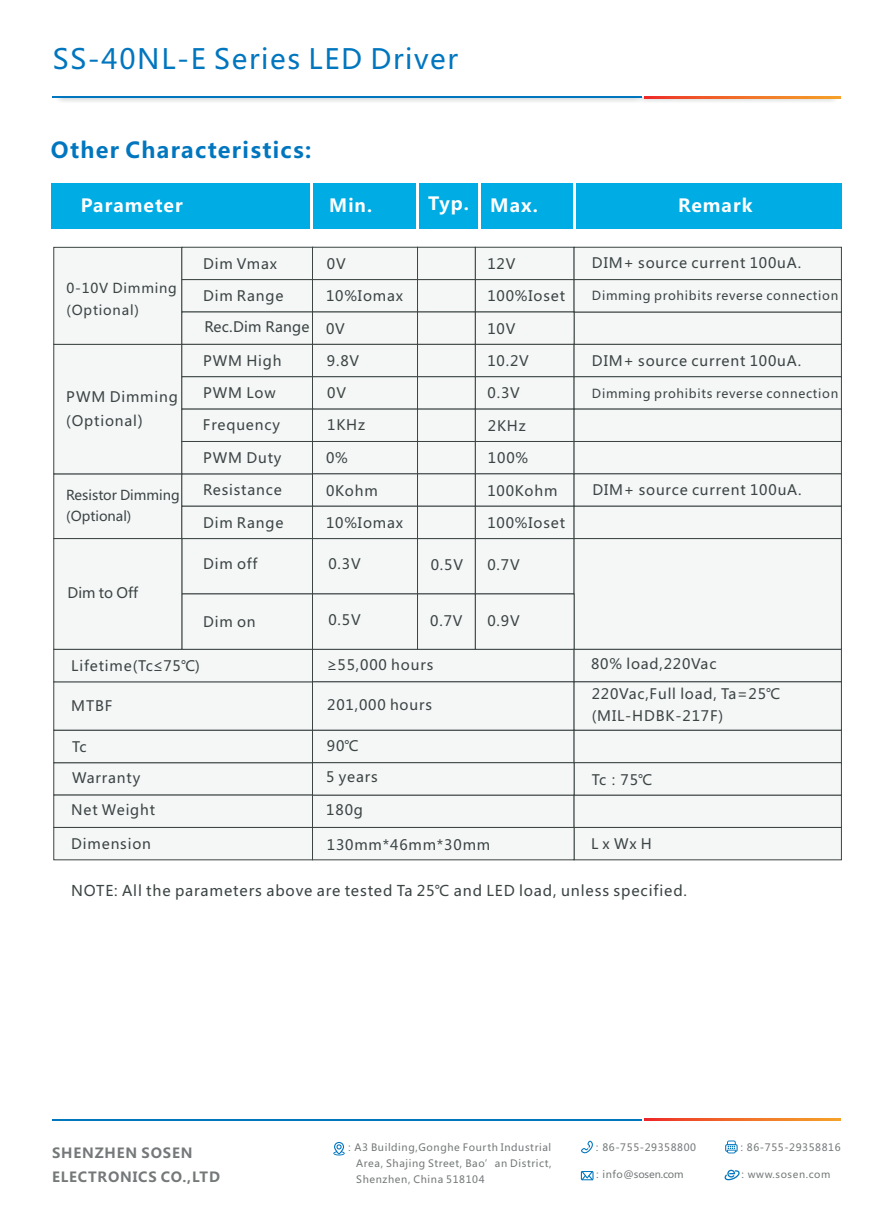
<style>
.page{position:relative;width:893px;height:1212px;background:#fff}
.page>*{position:absolute;margin:0;border:0;box-sizing:border-box;transform-origin:0 0}
.t1{font:27.6px "Microsoft Ya Hei";letter-spacing:.06em;color:#0076bf}
.t2{font:700 21.75px "Microsoft Ya Hei";letter-spacing:.06em;color:#0076bf}
.t3{font:700 18px "Microsoft Ya Hei";letter-spacing:.06em;color:#fff}
.t4{font:14.7px "Microsoft Ya Hei";letter-spacing:.06em;color:#3c4444}
.t5{font:14.25px/23.5px "Microsoft Ya Hei";letter-spacing:.06em;color:#3c4444}
.t6{font:14.25px/31px "Microsoft Ya Hei";letter-spacing:.02em;color:#3c4444}
.t7{font:700 13.8px/24px "Microsoft Ya Hei";letter-spacing:.06em;color:#747879}
.t8{font:13.5px/21.5px "Microsoft Ya Hei";color:#3c4444}
.t9{font:13.5px/21.5px "Microsoft Ya Hei";letter-spacing:.06em;color:#3c4444}
.t10{font:12.3px "Microsoft Ya Hei";letter-spacing:.06em;color:#3c4444}
.t11{font:10.05px/15.9px "Microsoft Ya Hei";letter-spacing:.06em;color:#747879;text-align:justify}
.t12{font:10.05px "Microsoft Ya Hei";letter-spacing:-.015em;color:#747879}
.t13{font:9.9px "Microsoft Ya Hei";letter-spacing:.06em;color:#747879}
.s1{font-size:15px}
</style>
<div class="page">
<img style="left:58px;top:98px;width:782px;height:4px">
<hr style="left:53px;top:97px;width:589px;height:1px;background:#0076bf">
<svg style="left:644px;top:97px;width:196px;height:1px"></svg>
<svg style="left:333px;top:1142px;width:12px;height:13px"></svg>
<svg style="left:581px;top:1140px;width:12px;height:13px"></svg>
<svg style="left:725px;top:1140px;width:13px;height:13px"></svg>
<svg style="left:724px;top:1170px;width:16px;height:10px"></svg>
<svg style="left:581px;top:1171px;width:12px;height:9px"></svg>
<hr style="left:53px;top:1119px;width:589px;height:1px;background:#0076bf">
<svg style="left:644px;top:1119px;width:196px;height:1px"></svg>
<div style="left:51px;top:184px;width:791px;height:45px;background:#00ace4"></div>
<hr style="left:310px;top:184px;width:2px;height:45px;background:#fff">
<hr style="left:416px;top:184px;width:3px;height:45px;background:#fff">
<hr style="left:479px;top:184px;width:2px;height:45px;background:#fff">
<hr style="left:573px;top:184px;width:3px;height:45px;background:#fff">
<div style="left:53px;top:246px;width:789px;height:615px;background:#f5f7f7"></div>
<h1 class="t1" style="left:53px;top:47px;width:407px">SS-40NL-E Series LED Driver</h1>
<h2 class="t2" style="left:51px;top:140px;width:262px">Other Characteristics:</h2>
<p class="t3" style="left:81px;top:197px;width:103px">Parameter</p>
<p class="t3" style="left:329px;top:197px;width:44px">Min.</p>
<p class="t3" style="left:428px;top:196px;width:111px">Typ. Max.</p>
<p class="t3" style="left:678px;top:197px;width:76px">Remark</p>
<p class="t9" style="left:67px;top:279px;width:112px">0-10V Dimming (Optional)</p>
<p class="t5" style="left:66px;top:387px;width:113px">PWM Dimming (Optional<span class="s1">)</span></p>
<p class="t8" style="left:66px;top:485px;width:115px">Resistor Dimming (Optional)</p>
<p class="t5" style="left:68px;top:582px;width:72px">Dim to Off</p>
<p class="t5" style="left:203px;top:253px;width:75px">Dim Vmax</p>
<p class="t6" style="left:203px;top:281px;width:108px">Dim Range<br>Rec<span class="s1">.</span>Dim Range</p>
<p class="t5" style="left:203px;top:350px;width:80px">PWM High</p>
<p class="t5" style="left:203px;top:382px;width:74px">PWM Low</p>
<p class="t5" style="left:203px;top:415px;width:79px">Frequency</p>
<p class="t5" style="left:203px;top:447px;width:80px">PWM Duty</p>
<p class="t5" style="left:203px;top:479px;width:80px">Resistance</p>
<p class="t5" style="left:203px;top:512px;width:82px">Dim Range</p>
<p class="t5" style="left:327px;top:253px;width:20px">0V</p>
<p class="t5" style="left:326px;top:286px;width:78px">10%Iomax</p>
<p class="t5" style="left:326px;top:318px;width:20px">0V</p>
<p class="t5" style="left:327px;top:350px;width:34px">9.8V</p>
<p class="t5" style="left:327px;top:382px;width:20px">0V</p>
<p class="t5" style="left:327px;top:415px;width:39px">1KHz</p>
<p class="t5" style="left:326px;top:447px;width:23px">0%</p>
<p class="t5" style="left:326px;top:480px;width:53px">0Kohm</p>
<p class="t5" style="left:326px;top:512px;width:78px">10%Iomax</p>
<p class="t5" style="left:487px;top:253px;width:30px">12V</p>
<p class="t5" style="left:487px;top:285px;width:79px">100%Ioset</p>
<p class="t5" style="left:487px;top:318px;width:30px">10V</p>
<p class="t5" style="left:487px;top:350px;width:43px">10.2V</p>
<p class="t5" style="left:487px;top:383px;width:34px">0.3V</p>
<p class="t5" style="left:488px;top:415px;width:39px">2KHz</p>
<p class="t5" style="left:488px;top:447px;width:42px">100%</p>
<p class="t5" style="left:487px;top:480px;width:72px">100Kohm</p>
<p class="t5" style="left:487px;top:512px;width:79px">100%Ioset</p>
<p class="t5" style="left:203px;top:553px;width:56px">Dim off</p>
<p class="t5" style="left:328px;top:553px;width:34px">0.3V</p>
<p class="t5" style="left:431px;top:555px;width:34px">0.5V</p>
<p class="t5" style="left:487px;top:555px;width:34px">0.7V</p>
<p class="t5" style="left:328px;top:609px;width:34px">0.5V</p>
<p class="t5" style="left:203px;top:611px;width:54px">Dim on</p>
<p class="t5" style="left:430px;top:610px;width:34px">0.7V</p>
<p class="t5" style="left:487px;top:610px;width:34px">0.9V</p>
<p class="t5" style="left:592px;top:252px;width:211px">DIM+ source current 100uA.</p>
<p class="t10" style="left:592px;top:290px;width:248px">Dimming prohibits reverse connection</p>
<p class="t5" style="left:592px;top:350px;width:211px">DIM+ source current 100uA.</p>
<p class="t10" style="left:592px;top:388px;width:248px">Dimming prohibits reverse connection</p>
<p class="t5" style="left:592px;top:479px;width:211px">DIM+ source current 100uA.</p>
<p class="t5" style="left:71px;top:655px;width:130px">Lifetime(Tc≤75℃)</p>
<p class="t5" style="left:327px;top:654px;width:108px">≥55,000 hours</p>
<p class="t5" style="left:591px;top:653px;width:127px">80% load,220Vac</p>
<p class="t5" style="left:592px;top:683px;width:190px;line-height:22.5px">220Vac,Full load, Ta=25℃ (MIL-HDBK-217F)</p>
<p class="t5" style="left:327px;top:694px;width:106px">201,000 hours</p>
<p class="t5" style="left:327px;top:735px;width:33px">90℃</p>
<p class="t5" style="left:326px;top:766px;width:53px">5 years</p>
<p class="t5" style="left:326px;top:799px;width:38px">180g</p>
<p class="t5" style="left:327px;top:834px;width:165px">130mm*46mm*30mm</p>
<p class="t5" style="left:71px;top:695px;width:43px">MTBF</p>
<p class="t5" style="left:72px;top:732px;width:70px;line-height:30.9px">Tc<br>Warranty</p>
<p class="t5" style="left:71px;top:799px;width:85px">Net Weight</p>
<p class="t5" style="left:71px;top:833px;width:81px">Dimension</p>
<p class="t5" style="left:592px;top:769px;width:62px">Tc：75℃</p>
<p class="t5" style="left:591px;top:833px;width:62px">L x Wx H</p>
<p class="t4" style="left:71px;top:884px;width:617px">NOTE: All the parameters above are tested Ta 25℃ and LED load, unless specified.</p>
<p class="t7" style="left:52px;top:1142px;width:169px">SHENZHEN SOSEN<br>ELECTRONICS CO.,LTD</p>
<p class="t11" style="left:356px;top:1140px;width:197px;text-indent:-12px">：A3 Building,Gonghe Fourth Industrial Area, Shajing Street, Bao’an District, Shenzhen, China 518104</p>
<p class="t11" style="left:592px;top:1140px;width:105px">：86-755-29358800</p>
<p class="t11" style="left:737px;top:1140px;width:105px">：86-755-29358816</p>
<p class="t12" style="left:592px;top:1170px;width:93px">：info@sosen.com</p>
<p class="t13" style="left:738px;top:1170px;width:94px">：www.sosen.com</p>
</div>
